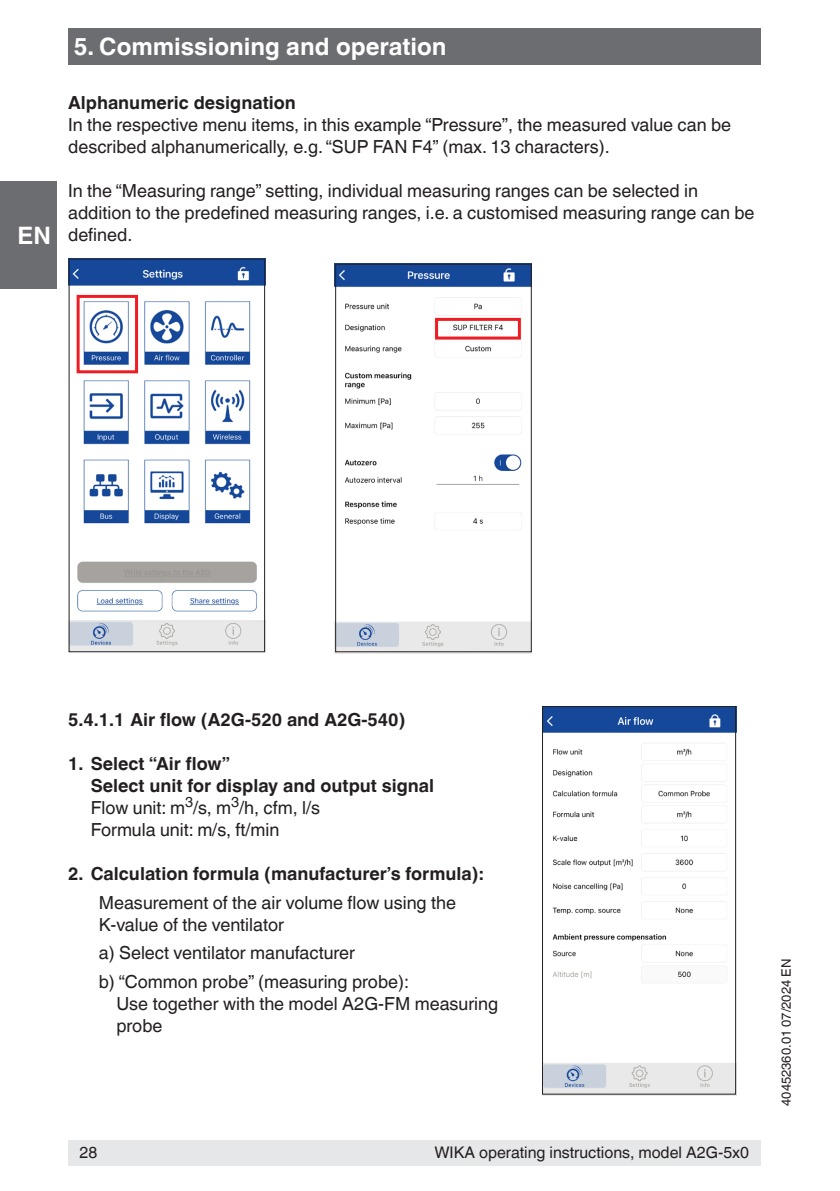
<style>
.page{position:relative;width:840px;height:1191px;background:#fff}
.page>*{position:absolute;margin:0;border:0;box-sizing:border-box;transform-origin:0 0}
.t1{font:700 24px "Helvetica World";color:#fff}
.t2{font:18px/22px "Helvetica World";color:#231f20}
.t3{font:700 18px/22px "Helvetica World";color:#231f20}
.t4{font:16px "Helvetica World";color:#231f20}
.t5{font:13px "Helvetica World";color:#231f20}
.s1{font-weight:400}
</style>
<div class="page">
<div style="left:68px;top:28px;width:692px;height:37px;background:#6c6d70"></div>
<div style="left:0;top:181px;width:57px;height:108px;background:#6c6d70"></div>
<div style="left:68px;top:1140px;width:692px;height:25px;background:#e6e7e9"></div>
<img style="left:68px;top:258px;width:197px;height:393px">
<img style="left:334px;top:263px;width:197px;height:390px">
<img style="left:542px;top:708px;width:193px;height:387px">
<div style="left:77px;top:295px;width:61px;height:78px;border:3px solid #ee1d23"></div>
<div style="left:435px;top:318px;width:85px;height:21px;border:3px solid #ee1d23"></div>
<div style="left:69px;top:259px;width:196px;height:393px;border:1px solid #231f20"></div>
<div style="left:335px;top:264px;width:196px;height:388px;border:1px solid #231f20"></div>
<div style="left:541px;top:706px;width:194px;height:388px;border:1px solid #231f20"></div>
<h1 class="t1" style="left:18px;top:222px;width:35px">EN</h1>
<h1 class="t1" style="left:74px;top:33px;width:374px">5. Commissioning and operation</h1>
<p class="t3" style="left:68px;top:92px;width:229px">Alphanumeric designation</p>
<p class="t2" style="left:68px;top:114px;width:664px">In the respective menu items, in this example “Pressure”, the measured value can be described alphanumerically, e.g. “SUP FAN F4” (max. 13 characters).</p>
<p class="t2" style="left:68px;top:180px;width:687px">In the “Measuring range” setting, individual measuring ranges can be selected in addition to the predefined measuring ranges, i.e. a customised measuring range can be defined.</p>
<p class="t3" style="left:68px;top:708px;width:338px">5.4.1.1 Air flow (A2G-520 and A2G-540)</p>
<p class="t3" style="left:91px;top:752px;width:345px;text-indent:-23px">1. Select “Air flow”<br>Select unit for display and output signal<br><span class="s1">Flow unit: m</span><sup>3</sup><span class="s1">/s, m</span><sup>3</sup><span class="s1">/h, cfm, l/s<br>Formula unit: m/s, ft/min</span></p>
<p class="t3" style="left:68px;top:862px;width:416px">2. Calculation formula (manufacturer’s formula):</p>
<p class="t2" style="left:99px;top:891px;width:358px">Measurement of the air volume flow using the<br>K-value of the ventilator</p>
<p class="t2" style="left:99px;top:938px;width:312px;line-height:29px">a) Select ventilator manufacturer<br>b) “Common probe” (measuring probe):</p>
<p class="t2" style="left:116px;top:993px;width:383px">Use together with the model A2G-FM measuring probe</p>
<p class="t4" style="left:79px;top:1143px;width:19px">28</p>
<p class="t4" style="left:434px;top:1143px;width:316px">WIKA operating instructions, model A2G-5x0</p>
<p class="t5" style="left:778px;top:1106px;width:149px;rotate:-90deg">40452360.01 07/2024 EN</p>
</div>
